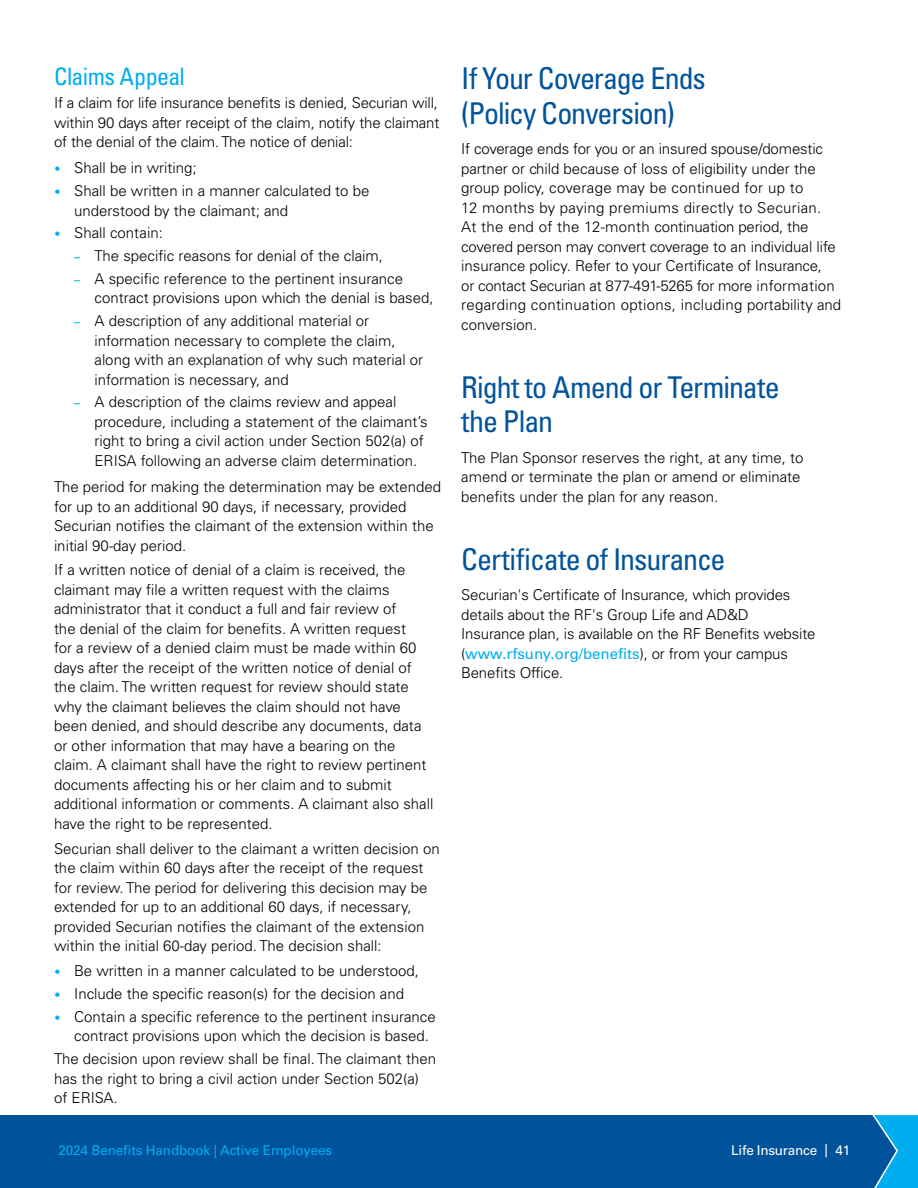
<style>
.page{position:relative;width:918px;height:1188px;background:#fff}
.page>*{position:absolute;margin:0;border:0;box-sizing:border-box;transform-origin:0 0}
.t1{font:condensed 30px/34.5px "Univers LT Std";letter-spacing:-.035em;color:#00539b}
.t2{font:condensed 24px "Univers LT Std";letter-spacing:-.025em;color:#00aeef}
.t3{font:300 15px/19.5px "Univers LT Std";color:#000}
.t4{font:13.5px "Univers LT Std";letter-spacing:-.01em;color:#00aeef}
.t5{font:13.5px "Univers LT Std";letter-spacing:-.015em;color:#fff}
.s1{font-stretch:condensed;font-size:12px;color:#00aeef}
.s2{font-weight:700;font-stretch:condensed;font-size:12px;color:#00aeef}
.s3{font-weight:400;color:#00aeef}
</style>
<div class="page">
<hr style="left:0;top:1115px;width:1px;height:73px;background:#00539b">
<div style="left:1px;top:1115px;width:917px;height:73px;background:#00539b"></div>
<svg style="left:872px;top:1115px;width:46px;height:73px"></svg>
<h2 class="t2" style="left:54px;top:61px;width:132px">Claims Appeal</h2>
<p class="t3" style="left:54px;top:93px;width:387px;text-align:justify">If a claim for life insurance benefits is denied, Securian will, within 90 days after receipt of the claim, notify the claimant of the denial of the claim. The notice of denial:</p>
<p class="t3" style="left:54px;top:158px;width:144px"><span class="s1">•</span> Shall be in writing;</p>
<p class="t3" style="left:74px;top:181px;width:297px;text-indent:-20px"><span class="s1">•</span> Shall be written in a manner calculated to be understood by the claimant; and</p>
<p class="t3" style="left:54px;top:223px;width:110px"><span class="s1">•</span> Shall contain:</p>
<p class="t3" style="left:74px;top:246px;width:310px"><span class="s2">–</span> The specific reasons for denial of the claim,</p>
<p class="t3" style="left:94px;top:269px;width:341px;text-indent:-20px"><span class="s2">–</span> A specific reference to the pertinent insurance contract provisions upon which the denial is based,</p>
<p class="t3" style="left:94px;top:311px;width:330px;text-indent:-20px"><span class="s2">–</span> A description of any additional material or information necessary to complete the claim, along with an explanation of why such material or information is necessary, and</p>
<p class="t3" style="left:94px;top:392px;width:335px;text-indent:-20px"><span class="s2">–</span> A description of the claims review and appeal procedure, including a statement of the claimant’s right to bring a civil action under Section 502(a) of ERISA following an adverse claim determination.</p>
<p class="t3" style="left:54px;top:477px;width:389px">The period for making the determination may be extended for up to an additional 90 days, if necessary, provided Securian notifies the claimant of the extension within the initial 90-day period.</p>
<p class="t3" style="left:54px;top:560px;width:381px">If a written notice of denial of a claim is received, the claimant may file a written request with the claims administrator that it conduct a full and fair review of<br>the denial of the claim for benefits. A written request<br>for a review of a denied claim must be made within 60 days after the receipt of the written notice of denial of the claim. The written request for review should state why the claimant believes the claim should not have been denied, and should describe any documents, data or other information that may have a bearing on the claim. A claimant shall have the right to review pertinent documents affecting his or her claim and to submit additional information or comments. A claimant also shall have the right to be represented.</p>
<p class="t3" style="left:54px;top:839px;width:387px">Securian shall deliver to the claimant a written decision on the claim within 60 days after the receipt of the request for review. The period for delivering this decision may be extended for up to an additional 60 days, if necessary, provided Securian notifies the claimant of the extension within the initial 60-day period. The decision shall:</p>
<p class="t3" style="left:54px;top:961px;width:367px"><span class="s1">•</span> Be written in a manner calculated to be understood,</p>
<p class="t3" style="left:54px;top:984px;width:352px"><span class="s1">•</span> Include the specific reason(s) for the decision and</p>
<p class="t3" style="left:74px;top:1007px;width:363px;text-indent:-20px"><span class="s1">•</span> Contain a specific reference to the pertinent insurance contract provisions upon which the decision is based.</p>
<p class="t3" style="left:54px;top:1049px;width:384px">The decision upon review shall be final. The claimant then has the right to bring a civil action under Section 502(a) of ERISA.</p>
<h1 class="t1" style="left:461px;top:61px;width:246px">If Your Coverage Ends (Policy Conversion)</h1>
<p class="t3" style="left:461px;top:139px;width:381px">If coverage ends for you or an insured spouse/domestic partner or child because of loss of eligibility under the group policy, coverage may be continued for up to<br>12 months by paying premiums directly to Securian.<br>At the end of the 12-month continuation period, the covered person may convert coverage to an individual life insurance policy. Refer to your Certificate of Insurance,<br>or contact Securian at 877-491-5265 for more information regarding continuation options, including portability and conversion.</p>
<h1 class="t1" style="left:461px;top:369px;width:320px">Right to Amend or Terminate the Plan</h1>
<p class="t3" style="left:461px;top:448px;width:344px">The Plan Sponsor reserves the right, at any time, to amend or terminate the plan or amend or eliminate benefits under the plan for any reason.</p>
<h1 class="t1" style="left:461px;top:541px;width:266px">Certificate of Insurance</h1>
<p class="t3" style="left:461px;top:585px;width:356px">Securian's Certificate of Insurance, which provides details about the RF's Group Life and AD&amp;D Insurance plan, is available on the RF Benefits website (<span class="s3">www.rfsuny.org/benefits</span>), or from your campus Benefits Office.</p>
<p class="t4" style="left:58px;top:1142px;width:275px">2024 Benefits Handbook | Active Employees</p>
<p class="t5" style="left:731px;top:1142px;width:121px">Life Insurance | 41</p>
</div>
